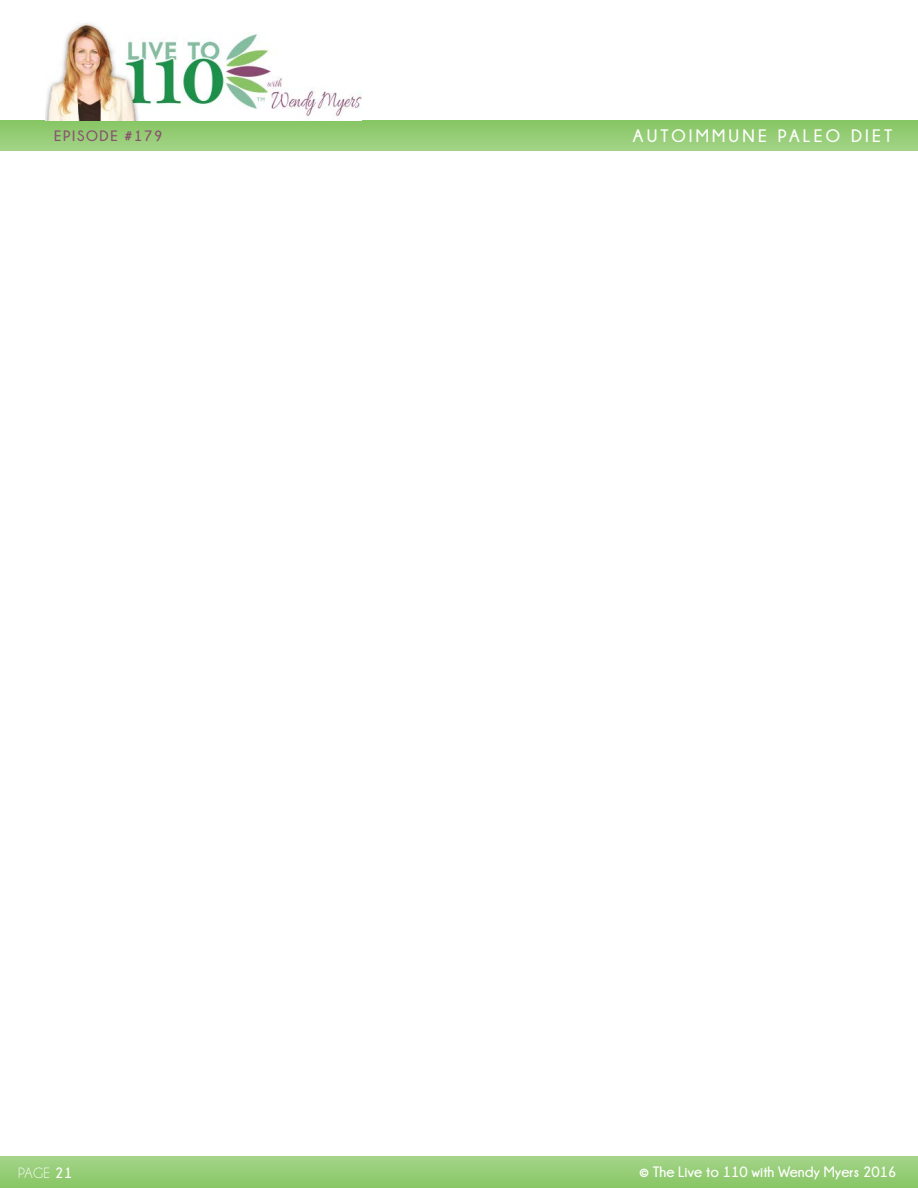
<style>
.page{position:relative;width:918px;height:1188px;background:#fff}
.page>*{position:absolute;margin:0;border:0;box-sizing:border-box;transform-origin:0 0}
.t1{font:700 18px "Champagne&Limousines";letter-spacing:.18em;color:#fff}
.t2{font:700 15px "Champagne&Limousines";color:#fff}
.t3{font:700 15px "Champagne&Limousines";letter-spacing:.11em;color:#87506d}
.t4{font:15px "Champagne&Limousines";color:#fff}
.s1{font-weight:700}
</style>
<div class="page">
<div style="left:0;top:1156px;width:918px;height:32px;background:linear-gradient(to bottom,#a5d48a,#89c766)"></div>
<div style="left:0;top:121px;width:918px;height:30px;background:linear-gradient(to bottom,#87c664,#a2d387)"></div>
<img style="left:45px;top:23px;width:317px;height:98px">
<p class="t3" style="left:54px;top:128px;width:110px">Episode #179</p>
<p class="t1" style="left:633px;top:126px;width:261px">AUTOI MMUNE PALEO DI ET</p>
<p class="t4" style="left:18px;top:1166px;width:56px">page <span class="s1">21</span></p>
<p class="t2" style="left:640px;top:1163px;width:258px">© The Live to 110 with Wendy Myers 2016</p>
</div>
